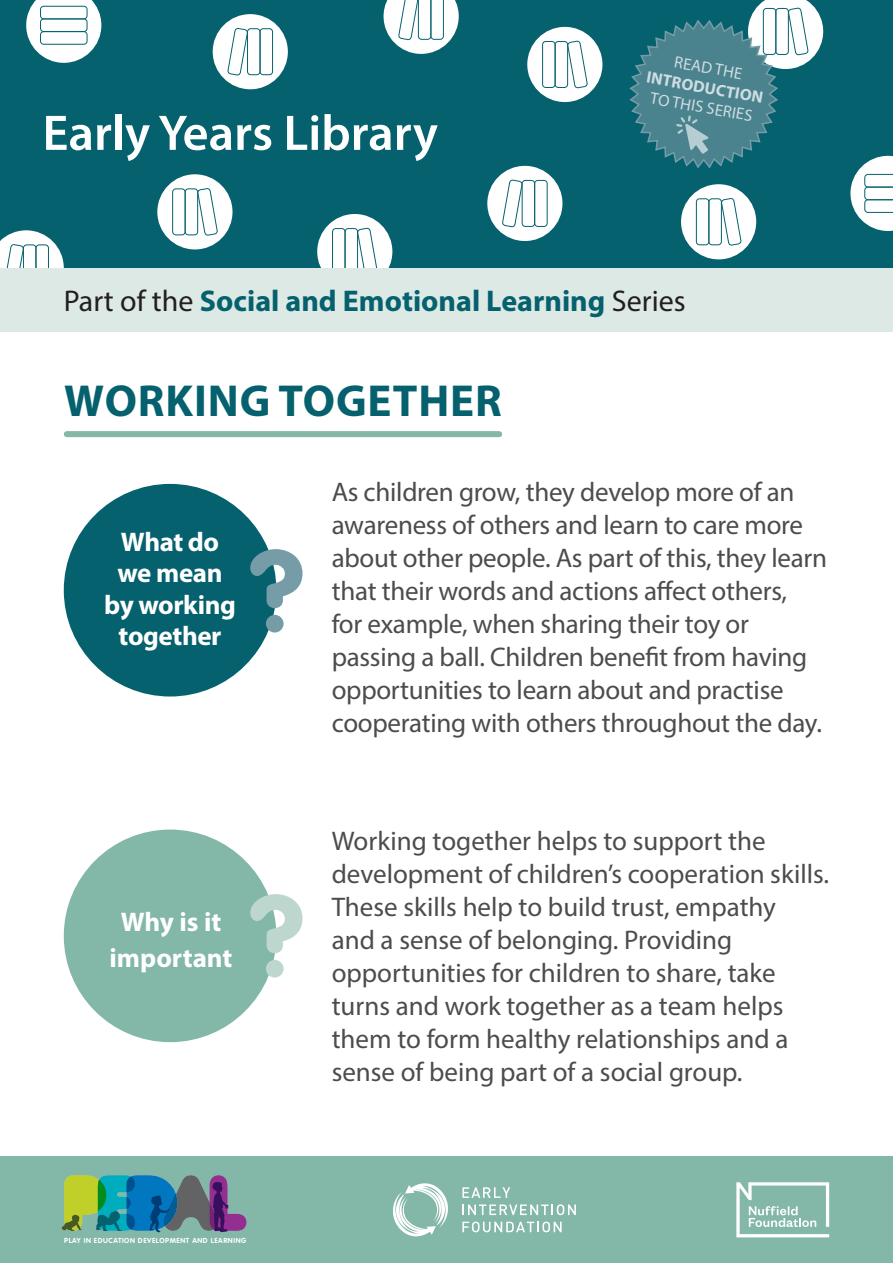
<style>
.page{position:relative;width:893px;height:1263px;background:#fff}
.page>*{position:absolute;margin:0;border:0;box-sizing:border-box;transform-origin:0 0}
.t1{font:600 50.4px "Myriad Pro";color:#fff}
.t2{font:700 45px "Myriad Pro";letter-spacing:.02em;color:#05616d}
.t3{font:700 30px "Myriad Pro";color:#05616d}
.t4{font:27px/33px "Myriad Pro";letter-spacing:-.01em;color:#4b4c4d}
.t5{font:700 27px/31.5px "Myriad Pro";letter-spacing:-.015em;color:#fff;text-align:center}
.t6{font:600 21px "Myriad Pro";color:#fff}
.t7{font:16.5px "Myriad Pro";color:#cedde1}
.t8{font:700 16.5px "Myriad Pro";color:#cedde1}
.t9{font:700 7.2px "VAG Rounded Std";letter-spacing:.08em;color:#fff}
.s1{font-weight:400;color:#231f20}
</style>
<div class="page">
<div style="left:0;top:268px;width:893px;height:64px;background:#dce9e5"></div>
<div style="left:0;top:0;width:893px;height:268px;background:#05616d"></div>
<svg style="left:850px;top:156px;width:43px;height:75px"></svg>
<div style="left:487px;top:166px;width:75px;height:75px;background:#fff;border-radius:50%"></div>
<svg style="left:502px;top:180px;width:20px;height:47px"></svg>
<div style="left:522px;top:180px;width:13px;height:47px;border:1px solid #05616d;border-radius:3px"></div>
<div style="left:534px;top:180px;width:14px;height:47px;border:1px solid #05616d;border-radius:3px"></div>
<svg style="left:384px;top:0;width:75px;height:54px"></svg>
<svg style="left:26px;top:0;width:75px;height:63px"></svg>
<div style="left:40px;top:6px;width:48px;height:13px;border:1px solid #05616d;border-radius:3px"></div>
<div style="left:40px;top:18px;width:48px;height:14px;border:1px solid #05616d;border-radius:3px"></div>
<div style="left:40px;top:31px;width:48px;height:14px;border:1px solid #05616d;border-radius:3px"></div>
<svg style="left:317px;top:214px;width:75px;height:54px"></svg>
<div style="left:527px;top:27px;width:75px;height:75px;background:#fff;border-radius:50%"></div>
<svg style="left:568px;top:41px;width:20px;height:47px"></svg>
<div style="left:555px;top:41px;width:13px;height:47px;border:1px solid #05616d;border-radius:3px"></div>
<div style="left:542px;top:41px;width:13px;height:47px;border:1px solid #05616d;border-radius:3px"></div>
<div style="left:681px;top:184px;width:75px;height:75px;background:#fff;border-radius:50%"></div>
<svg style="left:722px;top:198px;width:19px;height:48px"></svg>
<div style="left:708px;top:198px;width:14px;height:47px;border:1px solid #05616d;border-radius:3px"></div>
<div style="left:696px;top:198px;width:13px;height:47px;border:1px solid #05616d;border-radius:3px"></div>
<svg style="left:0;top:230px;width:64px;height:38px"></svg>
<div style="left:157px;top:174px;width:75px;height:75px;background:#fff;border-radius:50%"></div>
<svg style="left:197px;top:188px;width:21px;height:48px"></svg>
<div style="left:185px;top:188px;width:13px;height:47px;border:1px solid #05616d;border-radius:3px"></div>
<div style="left:172px;top:188px;width:14px;height:47px;border:1px solid #05616d;border-radius:3px"></div>
<div style="left:213px;top:14px;width:75px;height:75px;background:#fff;border-radius:50%"></div>
<svg style="left:228px;top:28px;width:19px;height:47px"></svg>
<div style="left:247px;top:28px;width:13px;height:47px;border:1px solid #05616d;border-radius:3px"></div>
<div style="left:260px;top:28px;width:13px;height:47px;border:1px solid #05616d;border-radius:3px"></div>
<div style="left:67px;top:431px;width:432px;height:6px;background:#83b7a8"></div>
<div style="left:64px;top:484px;width:212px;height:212px;background:#05616d;border-radius:50%"></div>
<div style="left:64px;top:829px;width:212px;height:213px;background:#83b7a8;border-radius:50%"></div>
<svg style="left:250px;top:549px;width:52px;height:83px"></svg>
<svg style="left:250px;top:894px;width:52px;height:83px"></svg>
<div style="left:0;top:1157px;width:893px;height:106px;background:#83b7a8"></div>
<svg style="left:62px;top:1175px;width:185px;height:57px"></svg>
<svg style="left:393px;top:1183px;width:55px;height:53px"></svg>
<svg style="left:462px;top:1187px;width:48px;height:11px"></svg>
<svg style="left:462px;top:1204px;width:114px;height:11px"></svg>
<svg style="left:462px;top:1221px;width:100px;height:11px"></svg>
<svg style="left:736px;top:1182px;width:93px;height:55px"></svg>
<svg style="left:629px;top:0;width:194px;height:169px"></svg>
<p class="t1" style="left:43px;top:101px;width:397px">Early Years Library</p>
<p class="t7" style="left:676px;top:52px;width:70px;rotate:10deg">READ THE</p>
<p class="t8" style="left:648px;top:66px;width:120px;rotate:10deg">INTRODUCTION</p>
<p class="t7" style="left:652px;top:88px;width:105px;rotate:10deg">TO THIS SERIES</p>
<p class="t3" style="left:64px;top:281px;width:623px"><span class="s1">Part of the</span> Social and Emotional Learning <span class="s1">Series</span></p>
<p class="t2" style="left:64px;top:372px;width:439px">WORKING TOGETHER</p>
<p class="t5" style="left:104px;top:525px;width:133px">What do we mean by working together</p>
<p class="t5" style="left:110px;top:903px;width:124px;line-height:36px">Why is it important</p>
<p class="t6" style="left:43px;top:1218px;width:166px">Early Years Library</p>
<p class="t9" style="left:64px;top:1237px;width:184px">PLAY IN EDUCATION DEVELOPMENT AND LEARNING</p>
<p class="t4" style="left:332px;top:474px;width:497px">As children grow, they develop more of an awareness of others and learn to care more about other people. As part of this, they learn that their words and actions affect others,<br>for example, when sharing their toy or passing a ball. Children benefit from having opportunities to learn about and practise cooperating with others throughout the day.</p>
<p class="t4" style="left:332px;top:824px;width:499px">Working together helps to support the development of children’s cooperation skills.<br>These skills help to build trust, empathy<br>and a sense of belonging. Providing opportunities for children to share, take turns and work together as a team helps them to form healthy relationships and a sense of being part of a social group.</p>
</div>
